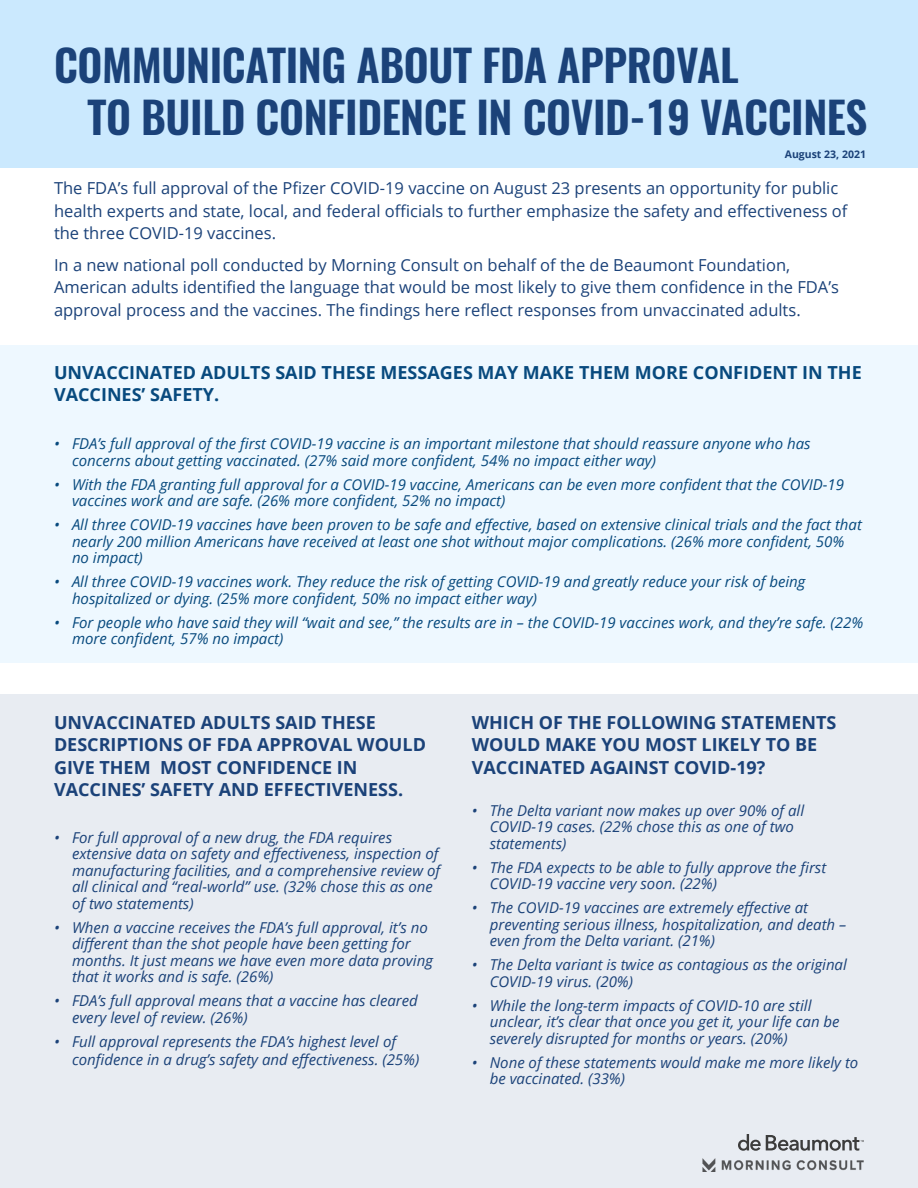
<style>
.page{position:relative;width:918px;height:1188px;background:#fff}
.page>*{position:absolute;margin:0;border:0;box-sizing:border-box;transform-origin:0 0}
.t1{font:600 43.5px/52.2px "Oswald";letter-spacing:-.01em;color:#1b4279}
.t2{font:700 18px/22.5px "Open Sans";color:#1b4279}
.t3{font:700 18px/22.5px "Open Sans";color:#084a7e}
.t4{font:16.5px/22.5px "Open Sans";color:#1b4279}
.t5{font:italic 15px/16.5px "Open Sans";color:#1b4279}
.t6{font:italic 15px/16.5px "Open Sans";color:#084a7e}
.t7{font:700 10.5px "Open Sans";color:#1b4279}
</style>
<div class="page">
<div style="left:0;top:695px;width:918px;height:493px;background:#e8ecf2"></div>
<img style="left:702px;top:1159px;width:162px;height:13px">
<svg style="left:738px;top:1134px;width:126px;height:17px"></svg>
<div style="left:0;top:0;width:918px;height:168px;background:#cbe9fe"></div>
<div style="left:0;top:346px;width:918px;height:317px;background:#eef8ff"></div>
<h1 class="t1" style="left:88px;top:40px;width:781px;text-indent:-34px">COMMUNICATING ABOUT FDA APPROVAL<br>TO BUILD CONFIDENCE IN COVID-19 VACCINES</h1>
<p class="t7" style="left:785px;top:147px;width:83px">August 23, 2021</p>
<p class="t4" style="left:54px;top:177px;width:795px">The FDA’s full approval of the Pfizer COVID-19 vaccine on August 23 presents an opportunity for public health experts and state, local, and federal officials to further emphasize the safety and effectiveness of the three COVID-19 vaccines.</p>
<p class="t4" style="left:54px;top:253px;width:787px">In a new national poll conducted by Morning Consult on behalf of the de Beaumont Foundation,<br>American adults identified the language that would be most likely to give them confidence in the FDA’s approval process and the vaccines. The findings here reflect responses from unvaccinated adults.</p>
<p class="t3" style="left:54px;top:361px;width:809px">UNVACCINATED ADULTS SAID THESE MESSAGES MAY MAKE THEM MORE CONFIDENT IN THE<br>VACCINES’ SAFETY.</p>
<p class="t6" style="left:72px;top:435px;width:740px;text-indent:-18px">• FDA’s full approval of the first COVID-19 vaccine is an important milestone that should reassure anyone who has concerns about getting vaccinated. (27% said more confident, 54% no impact either way)</p>
<p class="t6" style="left:72px;top:476px;width:774px;text-indent:-18px">• With the FDA granting full approval for a COVID-19 vaccine, Americans can be even more confident that the COVID-19 vaccines work and are safe. (26% more confident, 52% no impact)</p>
<p class="t6" style="left:72px;top:516px;width:791px;text-indent:-18px">• All three COVID-19 vaccines have been proven to be safe and effective, based on extensive clinical trials and the fact that nearly 200 million Americans have received at least one shot without major complications. (26% more confident, 50% no impact)</p>
<p class="t6" style="left:72px;top:573px;width:735px;text-indent:-18px">• All three COVID-19 vaccines work. They reduce the risk of getting COVID-19 and greatly reduce your risk of being hospitalized or dying. (25% more confident, 50% no impact either way)</p>
<p class="t6" style="left:72px;top:614px;width:793px;text-indent:-18px">• For people who have said they will “wait and see,” the results are in – the COVID-19 vaccines work, and they’re safe. (22% more confident, 57% no impact)</p>
<p class="t2" style="left:54px;top:711px;width:374px">UNVACCINATED ADULTS SAID THESE DESCRIPTIONS OF FDA APPROVAL WOULD GIVE THEM MOST CONFIDENCE IN VACCINES’ SAFETY AND EFFECTIVENESS.</p>
<p class="t5" style="left:72px;top:829px;width:370px;text-indent:-18px">• For full approval of a new drug, the FDA requires extensive data on safety and effectiveness, inspection of manufacturing facilities, and a comprehensive review of all clinical and “real-world” use. (32% chose this as one of two statements)</p>
<p class="t5" style="left:72px;top:919px;width:362px;text-indent:-18px">• When a vaccine receives the FDA’s full approval, it’s no different than the shot people have been getting for months. It just means we have even more data proving that it works and is safe. (26%)</p>
<p class="t5" style="left:72px;top:992px;width:347px;text-indent:-18px">• FDA’s full approval means that a vaccine has cleared every level of review. (26%)</p>
<p class="t5" style="left:72px;top:1032px;width:349px;line-height:18px;text-indent:-18px">• Full approval represents the FDA’s highest level of confidence in a drug’s safety and effectiveness. (25%)</p>
<p class="t2" style="left:472px;top:711px;width:366px">WHICH OF THE FOLLOWING STATEMENTS<br>WOULD MAKE YOU MOST LIKELY TO BE<br>VACCINATED AGAINST COVID-19?</p>
<p class="t5" style="left:490px;top:802px;width:316px;text-indent:-18px">• The Delta variant now makes up over 90% of all<br>COVID-19 cases. (22% chose this as one of two statements)</p>
<p class="t5" style="left:490px;top:859px;width:338px;text-indent:-18px">• The FDA expects to be able to fully approve the first<br>COVID-19 vaccine very soon. (22%)</p>
<p class="t5" style="left:490px;top:899px;width:358px;text-indent:-18px">• The COVID-19 vaccines are extremely effective at preventing serious illness, hospitalization, and death – even from the Delta variant. (21%)</p>
<p class="t5" style="left:490px;top:956px;width:359px;text-indent:-18px">• The Delta variant is twice as contagious as the original<br>COVID-19 virus. (20%)</p>
<p class="t5" style="left:490px;top:997px;width:351px;text-indent:-18px">• While the long-term impacts of COVID-10 are still unclear, it’s clear that once you get it, your life can be severely disrupted for months or years. (20%)</p>
<p class="t5" style="left:490px;top:1054px;width:370px;text-indent:-18px">• None of these statements would make me more likely to be vaccinated. (33%)</p>
</div>
